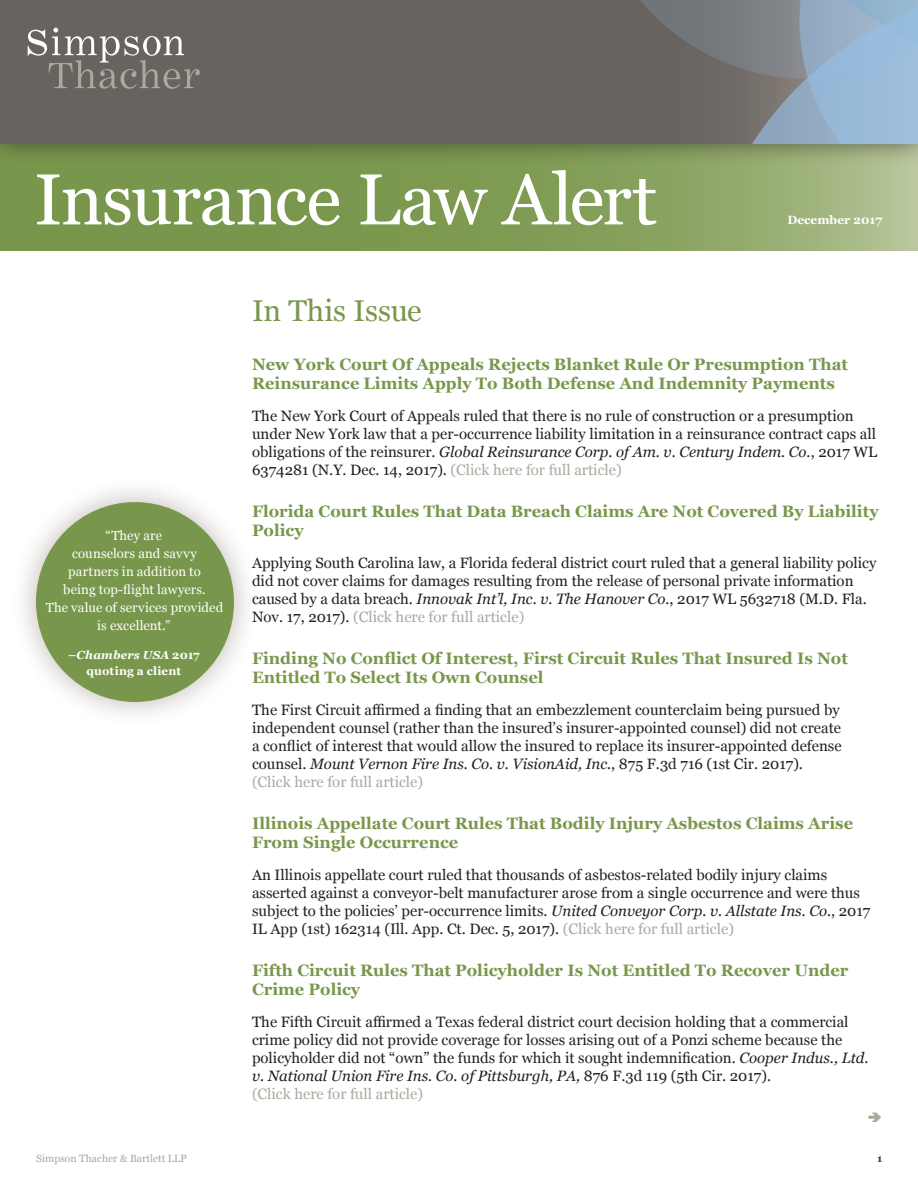
<style>
.page{position:relative;width:918px;height:1188px;background:#fff}
.page>*{position:absolute;margin:0;border:0;box-sizing:border-box;transform-origin:0 0}
.t1{font:72px "Georgia";letter-spacing:-.02em;color:#fff}
.Intro_Text{font:30px "Georgia";letter-spacing:-.005em;color:#79974c}
.Head_Level_2{font:700 16.5px/19.5px "Georgia";color:#79974c}
.Standard_Text{font:15px/18px "Georgia";color:#231f20}
.t2{font:13.2px/18px "Georgia";letter-spacing:.01em;color:#fff;text-align:center}
.t3{font:700 12px "Georgia";color:#fff}
.t4{font:700 11.7px/15.8px "Georgia";letter-spacing:.015em;color:#fff;text-align:center}
.t5{font:10.5px "Georgia";color:#aca89f}
.t6{font:700 10.5px "Georgia";color:#4a3628}
.s1{font-style:italic}
.s2{color:#aca89f}
</style>
<div class="page">
<svg style="left:0;top:166px;width:918px;height:84px;background:#85a05b"></svg>
<div style="left:0;top:0;width:918px;height:166px;background:#231f20;opacity:.6"></div>
<div style="left:0;top:0;width:918px;height:144px;background:#67635e"></div>
<svg style="left:640px;top:0;width:278px;height:144px"></svg>
<svg style="left:28px;top:28px;width:172px;height:61px"></svg>
<div style="left:10px;top:476px;width:250px;height:252px;background:#4a3628;opacity:.35"></div>
<div style="left:36px;top:502px;width:198px;height:200px;background:#79974c;border-radius:50%"></div>
<h1 class="t1" style="left:34px;top:147px;width:624px">Insurance Law Alert</h1>
<p class="t3" style="left:787px;top:211px;width:96px">December 2017</p>
<p class="t2" style="left:46px;top:525px;width:179px">“They are<br>counselors and savvy partners in addition to<br>being top-flight lawyers.<br>The value of services provided is excellent.”</p>
<p class="t4" style="left:68px;top:646px;width:133px">–<span class="s1">Chambers USA</span> 2017 quoting a client</p>
<p class="Intro_Text" style="left:252px;top:289px;width:171px">In This Issue</p>
<p class="Head_Level_2" style="left:252px;top:353px;width:598px">New York Court Of Appeals Rejects Blanket Rule Or Presumption That<br>Reinsurance Limits Apply To Both Defense And Indemnity Payments</p>
<p class="Standard_Text" style="left:252px;top:406px;width:627px">The New York Court of Appeals ruled that there is no rule of construction or a presumption under New York law that a per-occurrence liability limitation in a reinsurance contract caps all obligations of the reinsurer. <span class="s1">Global Reinsurance Corp. of Am. v. Century Indem. Co.</span>, 2017 WL 6374281 (N.Y. Dec. 14, 2017). <span class="s2">(Click here for full article)</span></p>
<p class="Head_Level_2" style="left:252px;top:500px;width:628px">Florida Court Rules That Data Breach Claims Are Not Covered By Liability<br>Policy</p>
<p class="Standard_Text" style="left:252px;top:553px;width:626px">Applying South Carolina law, a Florida federal district court ruled that a general liability policy did not cover claims for damages resulting from the release of personal private information caused by a data breach. <span class="s1">Innovak Int’l, Inc. v. The Hanover Co.</span>, 2017 WL 5632718 (M.D. Fla.<br>Nov. 17, 2017). <span class="s2">(Click here for full article)</span></p>
<p class="Head_Level_2" style="left:252px;top:647px;width:597px">Finding No Conflict Of Interest, First Circuit Rules That Insured Is Not<br>Entitled To Select Its Own Counsel</p>
<p class="Standard_Text" style="left:252px;top:700px;width:591px">The First Circuit affirmed a finding that an embezzlement counterclaim being pursued by independent counsel (rather than the insured’s insurer-appointed counsel) did not create a conflict of interest that would allow the insured to replace its insurer-appointed defense counsel. <span class="s1">Mount Vernon Fire Ins. Co. v. VisionAid, Inc.</span>, 875 F.3d 716 (1st Cir. 2017). <span class="s2">(Click here for full article)</span></p>
<p class="Head_Level_2" style="left:252px;top:812px;width:603px">Illinois Appellate Court Rules That Bodily Injury Asbestos Claims Arise<br>From Single Occurrence</p>
<p class="Standard_Text" style="left:252px;top:865px;width:620px">An Illinois appellate court ruled that thousands of asbestos-related bodily injury claims asserted against a conveyor-belt manufacturer arose from a single occurrence and were thus subject to the policies’ per-occurrence limits. <span class="s1">United Conveyor Corp. v. Allstate Ins. Co.</span>, 2017<br>IL App (1st) 162314 (Ill. App. Ct. Dec. 5, 2017). <span class="s2">(Click here for full article)</span></p>
<p class="Head_Level_2" style="left:252px;top:959px;width:598px">Fifth Circuit Rules That Policyholder Is Not Entitled To Recover Under<br>Crime Policy</p>
<p class="Standard_Text" style="left:252px;top:1012px;width:618px">The Fifth Circuit affirmed a Texas federal district court decision holding that a commercial crime policy did not provide coverage for losses arising out of a Ponzi scheme because the policyholder did not “own” the funds for which it sought indemnification. <span class="s1">Cooper Indus., Ltd. v. National Union Fire Ins. Co. of Pittsburgh, PA,</span> 876 F.3d 119 (5th Cir. 2017).<br><span class="s2">(Click here for full article)</span></p>
<p class="t5" style="left:36px;top:1151px;width:152px">Simpson Thacher &amp; Bartlett LLP</p>
<p class="t6" style="left:877px;top:1151px;width:7px">1</p>
</div>
